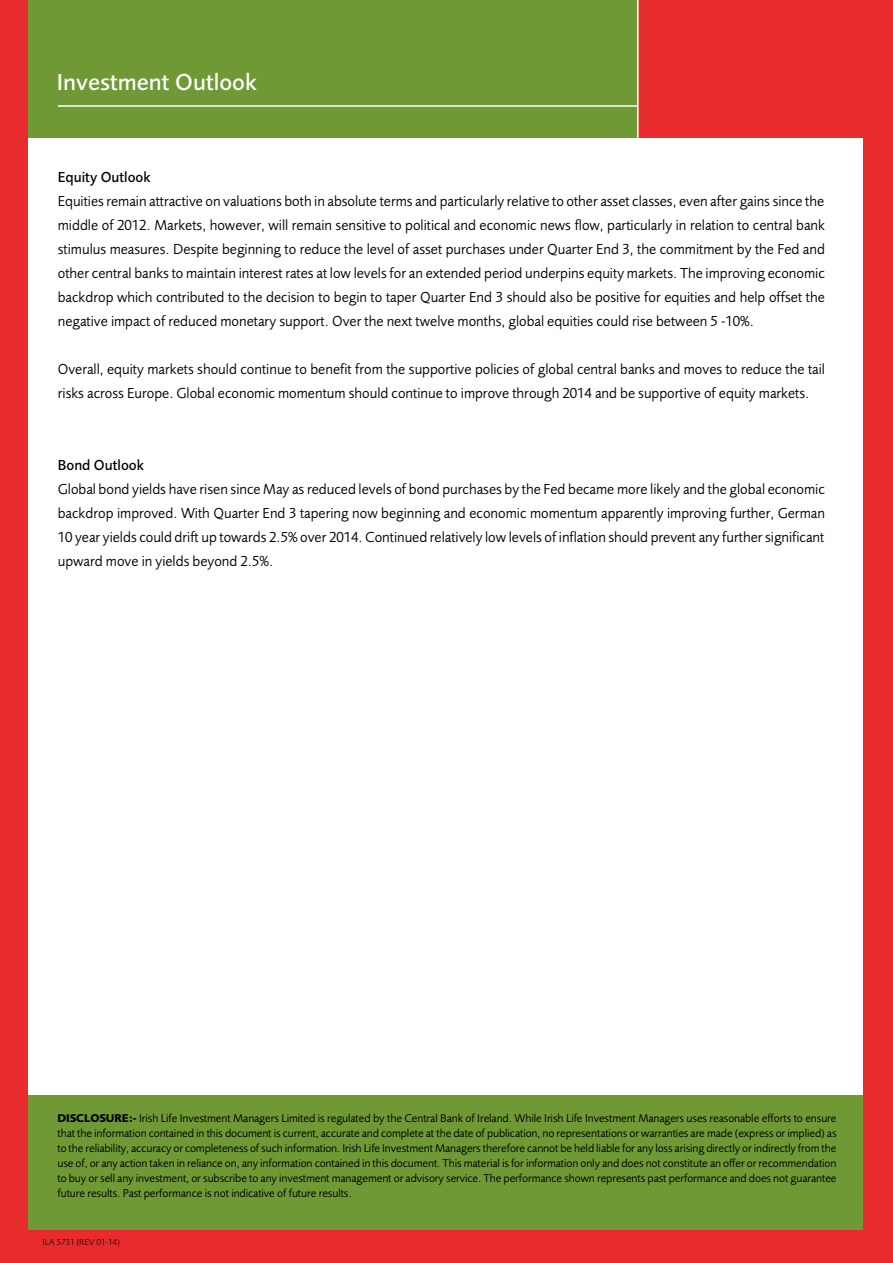
<style>
.page{position:relative;width:893px;height:1263px;background:#fff}
.page>*{position:absolute;margin:0;border:0;box-sizing:border-box;transform-origin:0 0}
.t1{font:500 24px "Foundry Sans";color:#fff}
.t2{font:15px/24px "Foundry Sans";color:#000;text-align:justify}
.t3{font:500 15px "Foundry Sans";color:#000}
.t4{font:11.7px/15px "Foundry Sans";letter-spacing:-.01em;color:#000;text-align:justify}
.t5{font:300 9px "Foundry Sans";color:#000}
.s1{font-weight:700}
</style>
<div class="page">
<div style="left:27px;top:0;width:611px;height:138px;background:#6e9934"></div>
<div style="left:27px;top:1095px;width:837px;height:136px;background:#6e9934"></div>
<div style="left:638px;top:0;width:255px;height:138px;background:#e82c2e"></div>
<div style="left:0;top:0;width:28px;height:1263px;background:#e82c2e"></div>
<div style="left:864px;top:0;width:29px;height:1263px;background:#e82c2e"></div>
<div style="left:0;top:1231px;width:887px;height:32px;background:#e82c2e"></div>
<hr style="left:58px;top:105px;width:580px;height:2px;background:#fff">
<hr style="left:637px;top:0;width:2px;height:138px;background:#fff">
<h1 class="t1" style="left:57px;top:69px;width:202px">Investment Outlook</h1>
<p class="t3" style="left:58px;top:168px;width:94px">Equity Outlook</p>
<p class="t2" style="left:58px;top:189px;width:769px">Equities remain attractive on valuations both in absolute terms and particularly relative to other asset classes, even after gains since the middle of 2012. Markets, however, will remain sensitive to political and economic news flow, particularly in relation to central bank stimulus measures. Despite beginning to reduce the level of asset purchases under Quarter End 3, the commitment by the Fed and other central banks to maintain interest rates at low levels for an extended period underpins equity markets. The improving economic backdrop which contributed to the decision to begin to taper Quarter End 3 should also be positive for equities and help offset the negative impact of reduced monetary support. Over the next twelve months, global equities could rise between 5 -10%.</p>
<p class="t2" style="left:58px;top:357px;width:769px">Overall, equity markets should continue to benefit from the supportive policies of global central banks and moves to reduce the tail risks across Europe. Global economic momentum should continue to improve through 2014 and be supportive of equity markets.</p>
<p class="t3" style="left:58px;top:456px;width:88px">Bond Outlook</p>
<p class="t2" style="left:58px;top:477px;width:769px">Global bond yields have risen since May as reduced levels of bond purchases by the Fed became more likely and the global economic backdrop improved. With Quarter End 3 tapering now beginning and economic momentum apparently improving further, German 10 year yields could drift up towards 2.5% over 2014. Continued relatively low levels of inflation should prevent any further significant upward move in yields beyond 2.5%.</p>
<p class="t4" style="left:57px;top:1110px;width:781px"><span class="s1">DISCLOSURE:-</span> Irish Life Investment Managers Limited is regulated by the Central Bank of Ireland. While Irish Life Investment Managers uses reasonable efforts to ensure that the information contained in this document is current, accurate and complete at the date of publication, no representations or warranties are made (express or implied) as to the reliability, accuracy or completeness of such information. Irish Life Investment Managers therefore cannot be held liable for any loss arising directly or indirectly from the use of, or any action taken in reliance on, any information contained in this document. This material is for information only and does not constitute an offer or recommendation to buy or sell any investment, or subscribe to any investment management or advisory service. The performance shown represents past performance and does not guarantee future results. Past performance is not indicative of future results.</p>
<p class="t5" style="left:43px;top:1237px;width:79px">ILA 5731 (REV 01-14)</p>
</div>
